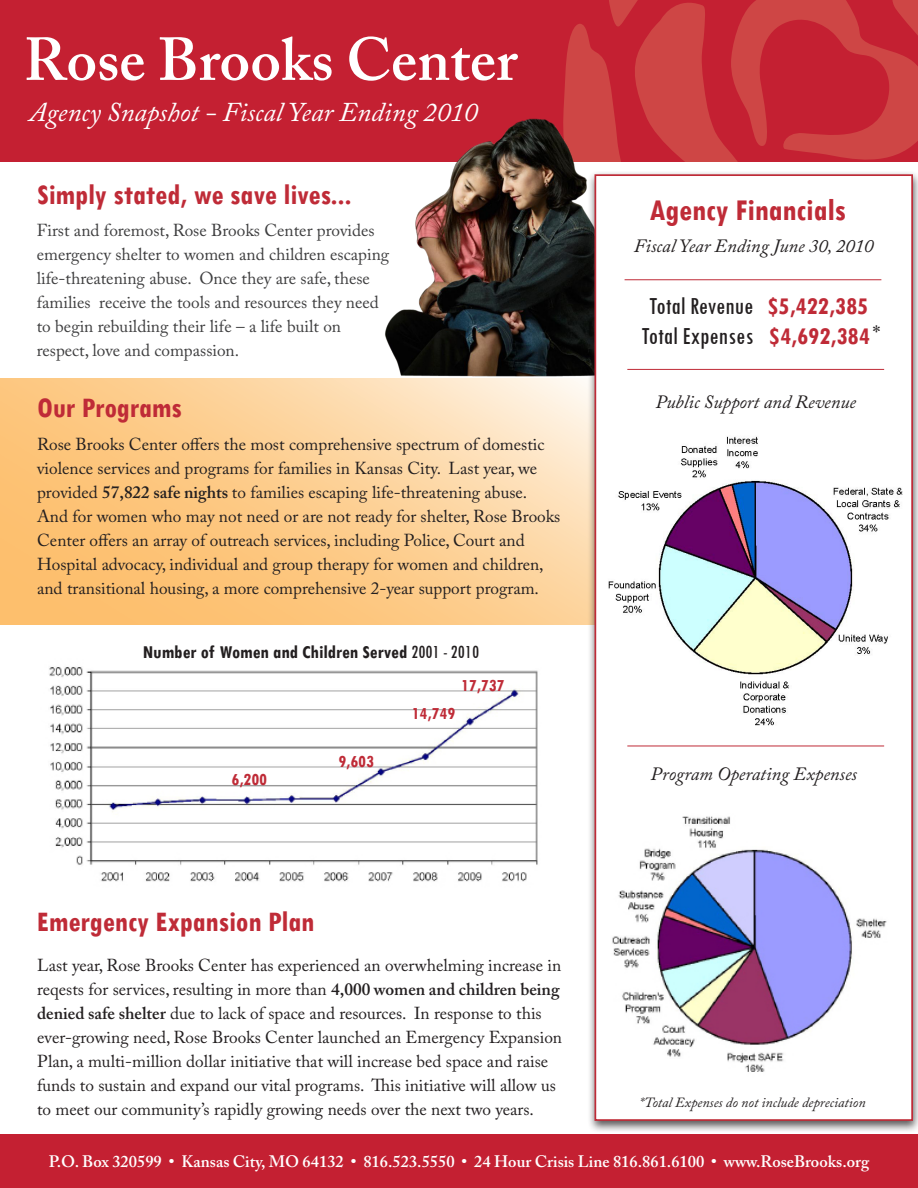
<style>
.page{position:relative;width:918px;height:1188px;background:#fff}
.page>*{position:absolute;margin:0;border:0;box-sizing:border-box;transform-origin:0 0}
.t1{font:600 60px "Adobe Caslon Pro";color:#fff}
.t2{font:700 condensed 32.1px "Tw Cen";color:#bf2b37}
.t3{font:700 condensed 30px "Tw Cen";color:#bf2b37}
.t4{font:italic 27px "Adobe Caslon Pro";color:#fff}
.t5{font:condensed 25.5px/30.6px "Tw Cen";color:#231f20;text-align:center}
.t6{font:700 condensed 19.2px "Tw Cen";color:#231f20}
.t7{font:italic 18.75px "Adobe Caslon Pro";color:#231f20}
.t8{font:18.6px "Tw Cen";color:#231f20}
.t9{font:700 condensed 18px "Tw Cen";color:#bf2b37}
.t10{font:17.25px/24px "Adobe Caslon Pro";color:#231f20}
.t11{font:17.25px/24px "Adobe Caslon Pro";color:#3e3e3f}
.t12{font:600 16.5px "Adobe Caslon Pro";color:#fff}
.t13{font:italic 13.95px "Adobe Caslon Pro";color:#231f20}
.s1{font-weight:600}
.s2{font-weight:400}
.s3{font-weight:700;color:#bf2b37}
</style>
<div class="page">
<svg style="left:0;top:378px;width:587px;height:247px;background:#fdcf92"></svg>
<div style="left:0;top:0;width:918px;height:161px;background:#c42032"></div>
<svg style="left:563px;top:0;width:354px;height:161px"></svg>
<img style="left:366px;top:118px;width:251px;height:259px">
<div style="left:0;top:1134px;width:918px;height:54px;background:#c42032"></div>
<img style="left:49px;top:667px;width:489px;height:215px">
<div style="left:587px;top:171px;width:331px;height:962px;background:#231f20;opacity:.75"></div>
<div style="left:595px;top:174px;width:318px;height:947px;background:#fff;border:2px solid #bf2b37"></div>
<hr style="left:625px;top:280px;width:256px;height:1px;background:#bf2b37">
<hr style="left:627px;top:369px;width:257px;height:1px;background:#bf2b37">
<hr style="left:627px;top:746px;width:257px;height:1px;background:#bf2b37">
<img style="left:608px;top:436px;width:295px;height:290px">
<img style="left:612px;top:816px;width:275px;height:256px">
<p class="t1" style="left:24px;top:24px;width:495px">Rose Brooks Center</p>
<p class="t4" style="left:29px;top:96px;width:450px">Agency Snapshot - Fiscal Year Ending 2010</p>
<p class="t3" style="left:37px;top:177px;width:316px">Simply stated, we save lives...</p>
<p class="t11" style="left:37px;top:218px;width:354px">First and foremost, Rose Brooks Center provides emergency shelter to women and children escaping life-threatening abuse. Once they are safe, these families receive the tools and resources they need to begin rebuilding their life – a life built on respect, love and compassion.</p>
<p class="t3" style="left:37px;top:389px;width:146px">Our Programs</p>
<p class="t10" style="left:37px;top:433px;width:525px">Rose Brooks Center offers the most comprehensive spectrum of domestic violence services and programs for families in Kansas City. Last year, we provided <span class="s1">57,822 safe nights</span> to families escaping life-threatening abuse.<br>And for women who may not need or are not ready for shelter, Rose Brooks Center offers an array of outreach services, including Police, Court and Hospital advocacy, individual and group therapy for women and children, and transitional housing, a more comprehensive 2-year support program.</p>
<p class="t6" style="left:143px;top:640px;width:338px">Number of Women and Children Served <span class="s2">2001 - 2010</span></p>
<p class="t9" style="left:232px;top:768px;width:37px">6,200</p>
<p class="t9" style="left:338px;top:750px;width:37px">9,603</p>
<p class="t9" style="left:412px;top:703px;width:45px">14,749</p>
<p class="t9" style="left:461px;top:674px;width:45px">17,737</p>
<p class="t3" style="left:37px;top:904px;width:279px">Emergency Expansion Plan</p>
<p class="t10" style="left:37px;top:953px;width:526px">Last year, Rose Brooks Center has experienced an overwhelming increase in reqests for services, resulting in more than <span class="s1">4,000 women and children being denied safe shelter</span> due to lack of space and resources. In response to this ever-growing need, Rose Brooks Center launched an Emergency Expansion Plan, a multi-million dollar initiative that will increase bed space and raise funds to sustain and expand our vital programs. This initiative will allow us to meet our community’s rapidly growing needs over the next two years.</p>
<p class="t2" style="left:649px;top:190px;width:198px">Agency Financials</p>
<p class="t7" style="left:634px;top:234px;width:241px">Fiscal Year Ending June 30, 2010</p>
<p class="t5" style="left:642px;top:290px;width:230px">Total Revenue <span class="s3">$5,422,385<br></span>Total Expenses <span class="s3">$4,692,384</span></p>
<p class="t8" style="left:872px;top:321px;width:10px">*</p>
<p class="t7" style="left:655px;top:391px;width:202px">Public Support and Revenue</p>
<p class="t7" style="left:650px;top:763px;width:208px">Program Operating Expenses</p>
<p class="t13" style="left:640px;top:1094px;width:227px">*Total Expenses do not include depreciation</p>
<p class="t12" style="left:49px;top:1151px;width:822px">P.O. Box 320599 • Kansas City, MO 64132 • 816.523.5550 • 24 Hour Crisis Line 816.861.6100 • www.RoseBrooks.org</p>
</div>
